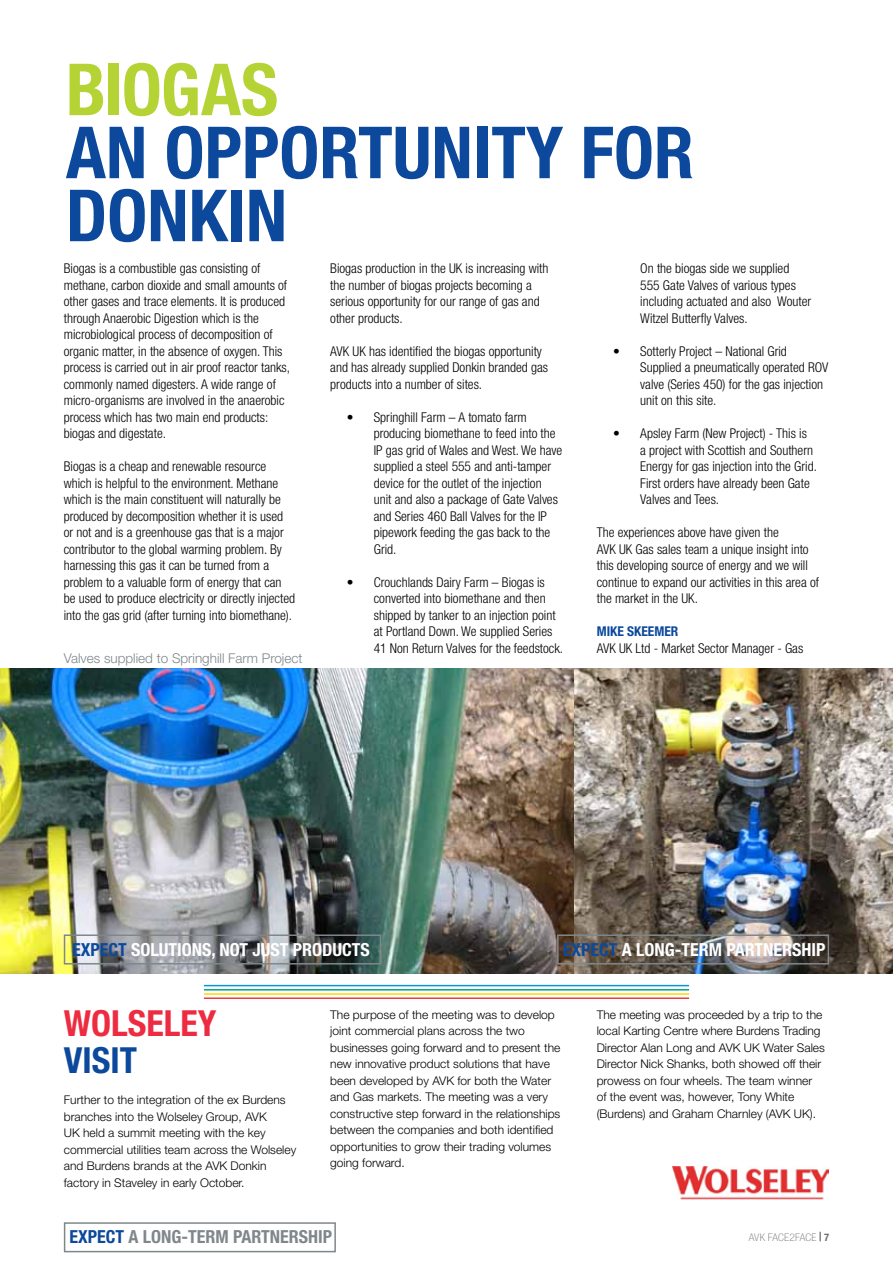
<style>
.page{position:relative;width:893px;height:1263px;background:#fff}
.page>*{position:absolute;margin:0;border:0;box-sizing:border-box;transform-origin:0 0}
.t1{font:700 condensed 72px/63px "Helvetica Neue LT Pro";color:#0c499c}
.t2{font:700 condensed 72px "Helvetica Neue LT Pro";color:#b5d334}
.t3{font:700 condensed 36px "Helvetica Neue LT Pro";color:#ee2c41}
.t4{font:700 condensed 36px "Helvetica Neue LT Pro";color:#0c499c}
.t5{font:700 condensed 18px "Helvetica Neue LT Pro";color:#fff}
.t6{font:700 condensed 18px "Helvetica Neue LT Pro";color:#7f878b}
.t7{font:300 condensed 13.5px/16.5px "Helvetica Neue LT Pro";color:#000}
.t8{font:300 13.5px "Helvetica Neue LT Pro";color:#7f878b}
.t9{font:700 condensed 13.5px "Helvetica Neue LT Pro";color:#0c499c}
.t10{font:300 12px/16.5px "Helvetica Neue LT Pro";color:#000}
.t11{font:100 condensed 10.5px "Helvetica Neue LT Pro";letter-spacing:.01em;color:#6d6e71;scale:1.1 1}
.s1{color:#0c499c}
.s2{font-family:"Times New Roman";font-weight:700;font-stretch:normal;color:#000}
.s3{font-weight:700}
</style>
<div class="page">
<img style="left:0;top:668px;width:893px;height:306px">
<div style="left:64px;top:1222px;width:272px;height:30px;border:2px solid #7f878b"></div>
<div style="left:64px;top:934px;width:317px;height:30px;border:2px solid #7f878b"></div>
<div style="left:557px;top:934px;width:272px;height:30px;border:2px solid #7f878b"></div>
<hr style="left:204px;top:997px;width:485px;height:2px;background:#ef3a42">
<hr style="left:204px;top:993px;width:485px;height:2px;background:#ffd600">
<hr style="left:204px;top:989px;width:485px;height:1px;background:#00a777">
<hr style="left:204px;top:985px;width:485px;height:1px;background:#0098d6">
<img style="left:672px;top:1167px;width:157px;height:32px">
<h1 class="t2" style="left:66px;top:46px;width:74px">BIOGAS</h1>
<h1 class="t1" style="left:66px;top:120px;width:630px">AN OPPORTUNITY FOR<br>DONKIN</h1>
<p class="t7" style="left:64px;top:260px;width:228px">Biogas is a combustible gas consisting of methane, carbon dioxide and small amounts of other gases and trace elements. It is produced through Anaerobic Digestion which is the microbiological process of decomposition of organic matter, in the absence of oxygen. This process is carried out in air proof reactor tanks, commonly named digesters. A wide range of micro-organisms are involved in the anaerobic process which has two main end products: biogas and digestate.</p>
<p class="t7" style="left:64px;top:458px;width:233px">Biogas is a cheap and renewable resource which is helpful to the environment. Methane which is the main constituent will naturally be produced by decomposition whether it is used or not and is a greenhouse gas that is a major contributor to the global warming problem. By harnessing this gas it can be turned from a problem to a valuable form of energy that can be used to produce electricity or directly injected into the gas grid (after turning into biomethane).</p>
<p class="t8" style="left:64px;top:650px;width:240px">Valves supplied to Springhill Farm Project</p>
<p class="t7" style="left:330px;top:260px;width:220px">Biogas production in the UK is increasing with the number of biogas projects becoming a serious opportunity for our range of gas and other products.</p>
<p class="t7" style="left:330px;top:343px;width:219px">AVK UK has identified the biogas opportunity and has already supplied Donkin branded gas products into a number of sites.</p>
<p class="t7" style="left:374px;top:409px;width:190px;text-indent:-27px">• Springhill Farm – A tomato farm producing biomethane to feed into the<br>IP gas grid of Wales and West. We have supplied a steel 555 and anti-tamper device for the outlet of the injection unit and also a package of Gate Valves and Series 460 Ball Valves for the IP pipework feeding the gas back to the<br>Grid.</p>
<p class="t7" style="left:374px;top:574px;width:191px;text-indent:-27px">• Crouchlands Dairy Farm – Biogas is converted into biomethane and then shipped by tanker to an injection point at Portland Down. We supplied Series 41 Non Return Valves for the feedstock.</p>
<p class="t7" style="left:640px;top:260px;width:172px">On the biogas side we supplied<br>555 Gate Valves of various types including actuated and also Wouter<br>Witzel Butterfly Valves.</p>
<p class="t7" style="left:640px;top:342px;width:190px;text-indent:-27px">• Sotterly Project – National Grid<br>Supplied a pneumatically operated ROV valve (Series 450) for the gas injection unit on this site.</p>
<p class="t7" style="left:640px;top:425px;width:178px;text-indent:-27px">• Apsley Farm (New Project) - This is<br>a project with Scottish and Southern<br>Energy for gas injection into the Grid.<br>First orders have already been Gate<br>Valves and Tees.</p>
<p class="t7" style="left:597px;top:524px;width:224px">The experiences above have given the<br>AVK UK Gas sales team a unique insight into this developing source of energy and we will continue to expand our activities in this area of the market in the UK.</p>
<p class="t9" style="left:597px;top:623px;width:46px">MIKE SKEEMER</p>
<p class="t7" style="left:597px;top:639px;width:208px">AVK UK Ltd - Market Sector Manager - Gas</p>
<h3 class="t5" style="left:72px;top:939px;width:299px"><span class="s1">EXPECT</span> SOLUTIONS, NOT JUST PRODUCTS</h3>
<h3 class="t5" style="left:563px;top:938px;width:264px"><span class="s1">EXPECT</span> A LONG-TERM PARTNERSHIP</h3>
<h2 class="t3" style="left:64px;top:1001px;width:154px">WOLSELEY</h2>
<h2 class="t4" style="left:64px;top:1039px;width:75px">VISIT</h2>
<p class="t10" style="left:64px;top:1091px;width:234px">Further to the integration of the ex Burdens branches into the Wolseley Group, AVK<br>UK held a summit meeting with the key commercial utilities team across the Wolseley and Burdens brands at the AVK Donkin factory in Staveley in early October.</p>
<p class="t10" style="left:330px;top:1006px;width:232px">The purpose of the meeting was to develop joint commercial plans across the two businesses going forward and to present the new innovative product solutions that have been developed by AVK for both the Water and Gas markets. The meeting was a very constructive step forward in the relationships between the companies and both identified opportunities to grow their trading volumes going forward.</p>
<p class="t10" style="left:597px;top:1006px;width:230px">The meeting was proceeded by a trip to the local Karting Centre where Burdens Trading Director Alan Long and AVK UK Water Sales Director Nick Shanks, both showed off their prowess on four wheels. The team winner of the event was, however, Tony White (Burdens) and Graham Charnley (AVK UK).</p>
<h3 class="t6" style="left:70px;top:1226px;width:264px"><span class="s1">EXPECT</span> A LONG-TERM PARTNERSHIP</h3>
<p class="t11" style="left:749px;top:1231px;width:75px">AVK FACE2FACE <span class="s2">|</span> <span class="s3">7</span></p>
</div>
